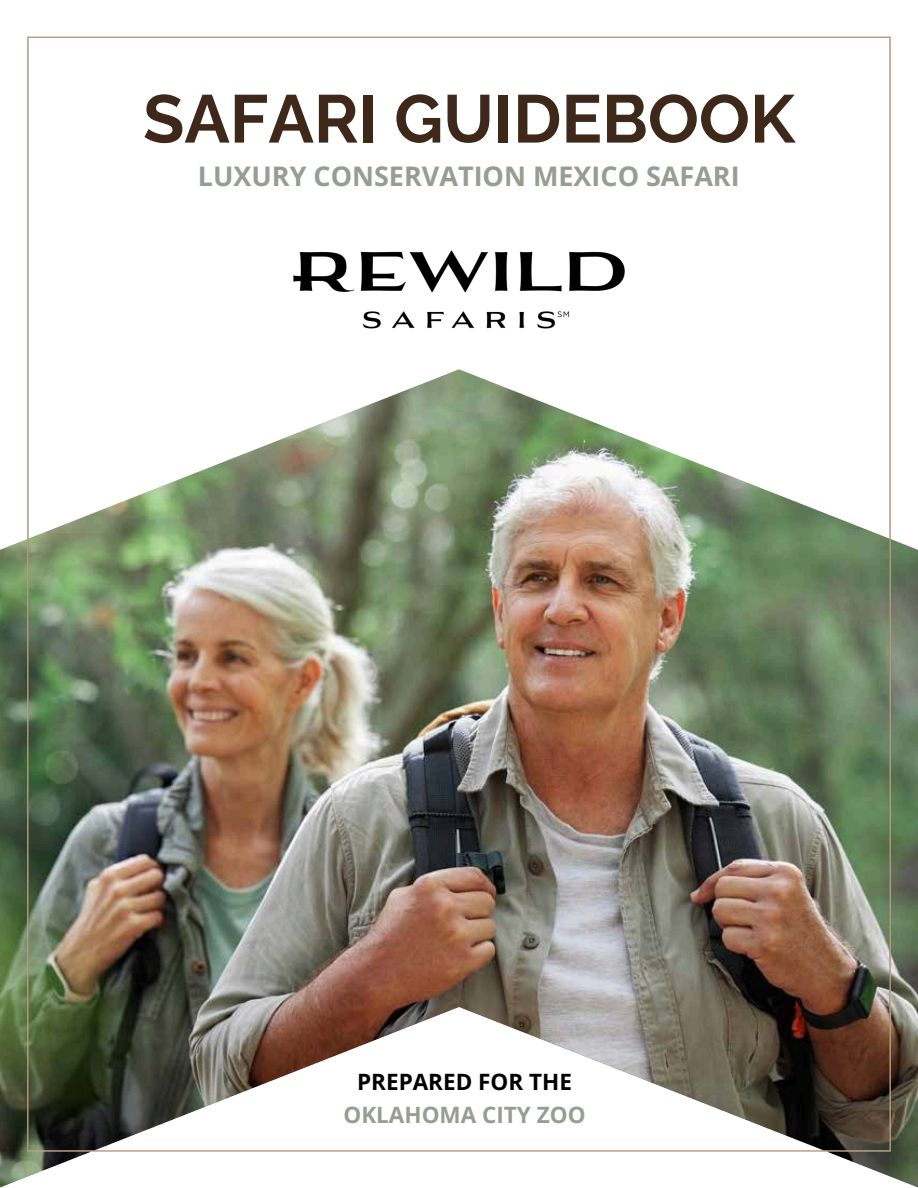
<style>
.page{position:relative;width:918px;height:1188px;background:#fff}
.page>*{position:absolute;margin:0;border:0;box-sizing:border-box;transform-origin:0 0}
.t1{font:700 67.5px "Raleway";color:#3e281a}
.t2{font:700 27px "Open Sans";color:#969d91}
.t3{font:700 22.5px/32.7px "Open Sans";color:#969d91;text-align:center}
.s1{color:#000}
</style>
<div class="page">
<img style="left:0;top:36px;width:918px;height:1152px">
<h1 class="t1" style="left:143px;top:79px;width:654px">SAFARI GUIDEBOOK</h1>
<h1 class="t2" style="left:198px;top:158px;width:543px">LUXURY CONSERVATION MEXICO SAFARI</h1>
<p class="t3" style="left:343px;top:1065px;width:244px"><span class="s1">PREPARED FOR THE<br></span>OKLAHOMA CITY ZOO</p>
</div>
